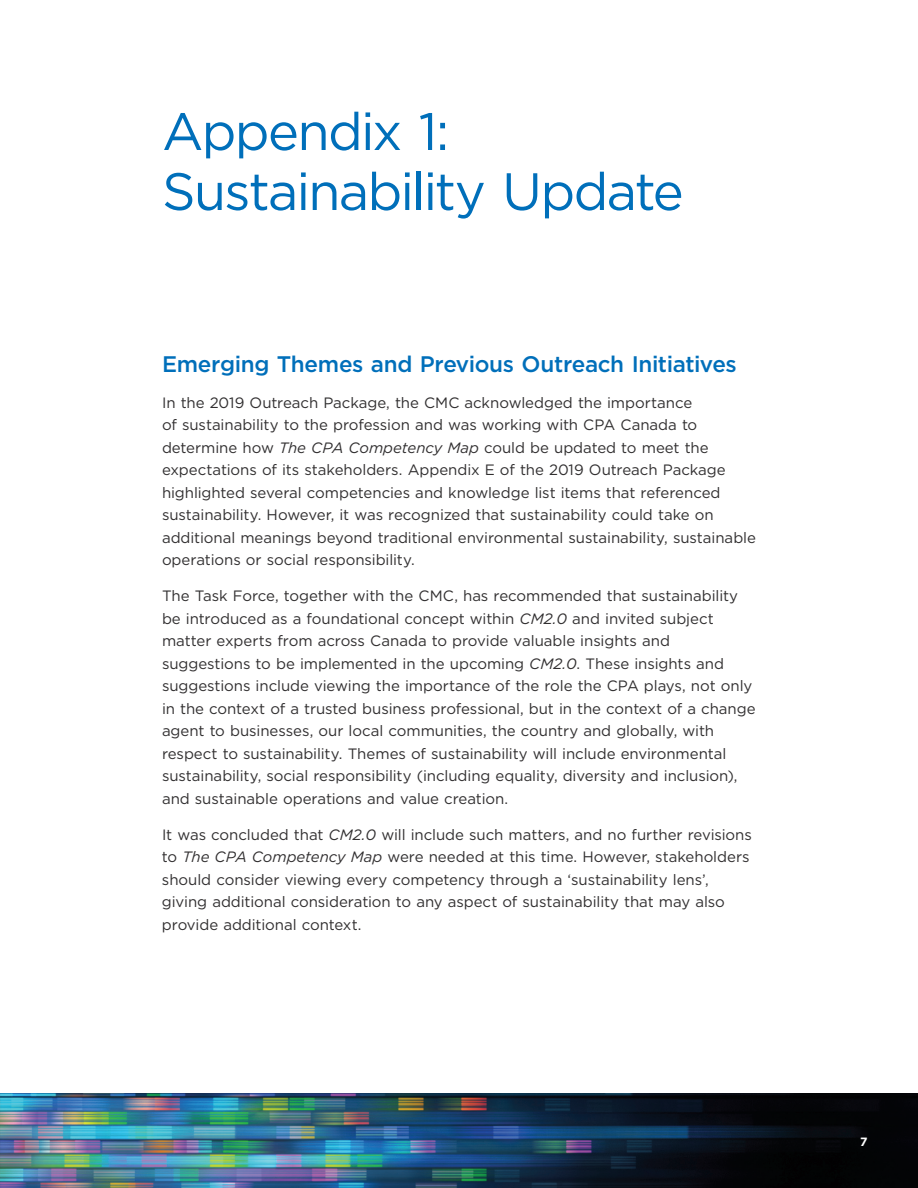
<style>
.page{position:relative;width:918px;height:1188px;background:#fff}
.page>*{position:absolute;margin:0;border:0;box-sizing:border-box;transform-origin:0 0}
.headChp{font:52.5px/60px "Gotham";letter-spacing:-.035em;color:#006fba}
.head1{font:500 22.5px "Gotham";letter-spacing:-.015em;color:#006fba}
.body{font:15px/22.5px "Gotham";letter-spacing:-.005em;color:#312f30}
.t1{font:700 12px "Gotham";color:#fff}
.s1{font-style:italic}
</style>
<div class="page">
<img style="left:0;top:1094px;width:918px;height:94px">
<p class="headChp" style="left:162px;top:101px;width:523px">Appendix 1:<br>Sustainability Update</p>
<p class="head1" style="left:162px;top:350px;width:576px">Emerging Themes and Previous Outreach Initiatives</p>
<p class="body" style="left:162px;top:391px;width:596px">In the 2019 Outreach Package, the CMC acknowledged the importance<br>of sustainability to the profession and was working with CPA Canada to determine how <span class="s1">The CPA Competency Map</span> could be updated to meet the expectations of its stakeholders. Appendix E of the 2019 Outreach Package highlighted several competencies and knowledge list items that referenced sustainability. However, it was recognized that sustainability could take on additional meanings beyond traditional environmental sustainability, sustainable operations or social responsibility.</p>
<p class="body" style="left:162px;top:585px;width:595px">The Task Force, together with the CMC, has recommended that sustainability be introduced as a foundational concept within <span class="s1">CM2.0</span> and invited subject matter experts from across Canada to provide valuable insights and suggestions to be implemented in the upcoming <span class="s1">CM2.0</span>. These insights and suggestions include viewing the importance of the role the CPA plays, not only in the context of a trusted business professional, but in the context of a change agent to businesses, our local communities, the country and globally, with respect to sustainability. Themes of sustainability will include environmental sustainability, social responsibility (including equality, diversity and inclusion), and sustainable operations and value creation.</p>
<p class="body" style="left:162px;top:823px;width:591px">It was concluded that <span class="s1">CM2.0</span> will include such matters, and no further revisions to <span class="s1">The CPA Competency Map</span> were needed at this time. However, stakeholders should consider viewing every competency through a ‘sustainability lens’, giving additional consideration to any aspect of sustainability that may also provide additional context.</p>
<p class="t1" style="left:860px;top:1134px;width:9px">7</p>
</div>
